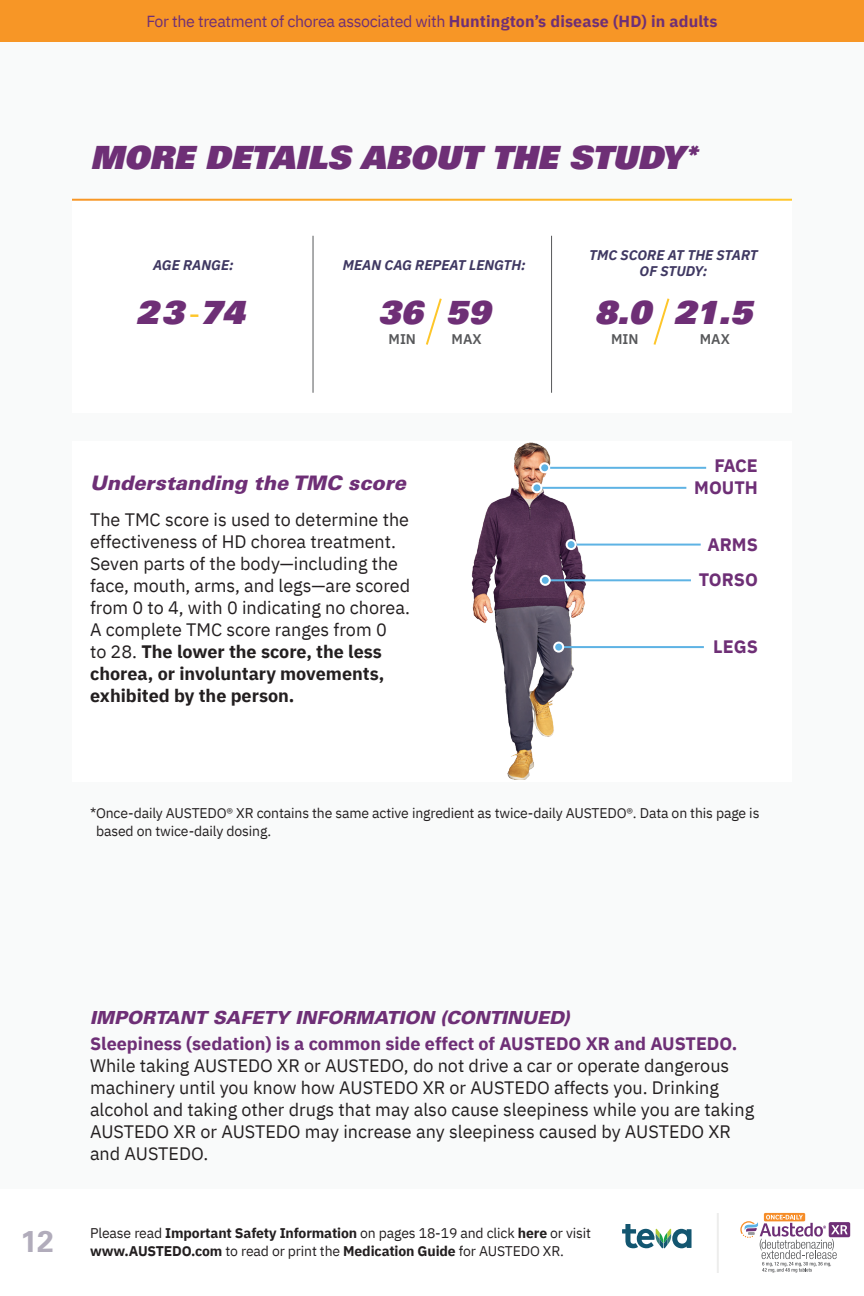
<style>
.page{position:relative;width:864px;height:1296px;background:#fff}
.page>*{position:absolute;margin:0;border:0;box-sizing:border-box;transform-origin:0 0}
.New_branding_H1{font:32px "Univers LT Pro 85 X Black Obl";color:#6e2f76}
.Headline{font:32px "Univers LT Pro 85 X Black Obl";color:#6e2f76}
.t1{font:700 30px "Univers LT Pro 65";color:#b1acbb}
.New_Branding_H2{font:italic 900 20px "Univers LT Pro 75";color:#6e2f76}
.ISI_header{font:18px/22px "IBM Plex Sans";color:#231f20}
.Body_Copy{font:18px/22px "IBM Plex Sans";color:#231f20}
.ISI_header-2{font:italic 900 18px "Univers LT Pro 75";color:#6e2f76}
.New_Branding_H2-2{font:700 18px "IBM Plex Sans";color:#6e2f76}
.t2{font:16px "IBM Plex Sans";letter-spacing:-.02em;color:#6e2f76}
.Footnote{font:14px/18px "IBM Plex Sans";letter-spacing:-.01em;color:#231f20}
.t3{font:700 14px "IBM Plex Sans";letter-spacing:-.01em;color:#231f20}
.New_Branding_H2-3{font:italic 700 14px/16px "IBM Plex Sans";color:#3f3862;text-align:center}
.New_Branding_H2-4{font:600 14px "IBM Plex Sans";color:#57585a}
.s1{font-weight:700}
.s2{font-family:"Univers LT Pro 55 Roman";color:#fec62a}
.s3{font-weight:700;color:#6e2f76}
.s4{font-weight:400}
</style>
<div class="page">
<div style="left:0;top:2px;width:864px;height:1190px;background:#f9fafa"></div>
<div style="left:0;top:0;width:864px;height:42px;background:#f79626"></div>
<div style="left:0;top:1189px;width:864px;height:107px;background:#fff"></div>
<div style="left:829px;top:1222px;width:21px;height:15px;background:#6e2f76;border-radius:2px"></div>
<svg style="left:764px;top:1213px;width:41px;height:8px"></svg>
<svg style="left:740px;top:1215px;width:108px;height:58px"></svg>
<hr style="left:717px;top:1213px;width:2px;height:60px;background:#ededec">
<svg style="left:622px;top:1224px;width:70px;height:24px"></svg>
<div style="left:72px;top:441px;width:720px;height:341px;background:#fff"></div>
<div style="left:72px;top:201px;width:720px;height:212px;background:#fff"></div>
<hr style="left:313px;top:236px;width:1px;height:157px;background:#57585a">
<hr style="left:551px;top:236px;width:1px;height:157px;background:#57585a">
<svg style="left:653px;top:298px;width:17px;height:47px"></svg>
<svg style="left:426px;top:298px;width:16px;height:47px"></svg>
<hr style="left:72px;top:199px;width:720px;height:2px;background:#fff">
<img style="left:471px;top:442px;width:157px;height:338px">
<hr style="left:547px;top:467px;width:159px;height:2px;background:#5eb3e4">
<div style="left:540px;top:463px;width:9px;height:9px;background:#5eb3e4;border-radius:50%"></div>
<div style="left:539px;top:462px;width:11px;height:11px;border:2px solid #fff;border-radius:50%"></div>
<hr style="left:537px;top:487px;width:149px;height:2px;background:#5eb3e4">
<div style="left:532px;top:483px;width:9px;height:9px;background:#5eb3e4;border-radius:50%"></div>
<div style="left:531px;top:482px;width:11px;height:11px;border:2px solid #fff;border-radius:50%"></div>
<hr style="left:571px;top:544px;width:130px;height:2px;background:#5eb3e4">
<div style="left:567px;top:540px;width:9px;height:9px;background:#5eb3e4;border-radius:50%"></div>
<div style="left:566px;top:539px;width:11px;height:11px;border:2px solid #fff;border-radius:50%"></div>
<hr style="left:545px;top:579px;width:146px;height:2px;background:#5eb3e4">
<div style="left:541px;top:576px;width:9px;height:9px;background:#5eb3e4;border-radius:50%"></div>
<div style="left:540px;top:575px;width:11px;height:11px;border:2px solid #fff;border-radius:50%"></div>
<hr style="left:558px;top:646px;width:146px;height:2px;background:#5eb3e4">
<div style="left:554px;top:643px;width:9px;height:9px;background:#5eb3e4;border-radius:50%"></div>
<div style="left:553px;top:642px;width:11px;height:11px;border:2px solid #fff;border-radius:50%"></div>
<p class="t2" style="left:146px;top:10px;width:573px">For the treatment of chorea associated with <span class="s1">Huntington’s disease (HD) in adults</span></p>
<p class="New_branding_H1" style="left:90px;top:137px;width:608px">MORE DETAILS ABOUT THE STUDY*</p>
<p class="New_Branding_H2-3" style="left:153px;top:256px;width:82px">AGE RANGE:</p>
<p class="New_Branding_H2-3" style="left:343px;top:256px;width:185px">MEAN CAG REPEAT LENGTH:</p>
<p class="New_Branding_H2-3" style="left:589px;top:246px;width:170px">TMC SCORE AT THE START<br>OF STUDY:</p>
<p class="Headline" style="left:136px;top:291px;width:111px">23<span class="s2">-</span>74</p>
<p class="Headline" style="left:378px;top:291px;width:114px">36 59</p>
<p class="Headline" style="left:595px;top:291px;width:159px">8.0 21.5</p>
<p class="New_Branding_H2-4" style="left:389px;top:328px;width:29px">MIN</p>
<p class="New_Branding_H2-4" style="left:452px;top:328px;width:32px">MAX</p>
<p class="New_Branding_H2" style="left:90px;top:469px;width:317px">Understanding the TMC score</p>
<p class="Body_Copy" style="left:90px;top:507px;width:322px">The TMC score is used to determine the effectiveness of HD chorea treatment.<br>Seven parts of the body—including the face, mouth, arms, and legs—are scored from 0 to 4, with 0 indicating no chorea.<br>A complete TMC score ranges from 0<br>to 28. <span class="s1">The lower the score, the less chorea, or involuntary movements, exhibited by the person.</span></p>
<p class="New_Branding_H2-4" style="left:611px;top:328px;width:29px">MIN</p>
<p class="New_Branding_H2-4" style="left:700px;top:328px;width:32px">MAX</p>
<p class="New_Branding_H2-2" style="left:715px;top:451px;width:45px">FACE</p>
<p class="New_Branding_H2-2" style="left:694px;top:473px;width:65px">MOUTH</p>
<p class="New_Branding_H2-2" style="left:707px;top:530px;width:52px">ARMS</p>
<p class="New_Branding_H2-2" style="left:699px;top:566px;width:61px">TORSO</p>
<p class="New_Branding_H2-2" style="left:713px;top:632px;width:46px">LEGS</p>
<p class="Footnote" style="left:96px;top:803px;width:665px;text-indent:-6px">*Once-daily AUSTEDO® XR contains the same active ingredient as twice-daily AUSTEDO®. Data on this page is based on twice-daily dosing.</p>
<p class="ISI_header-2" style="left:90px;top:1005px;width:481px">IMPORTANT SAFETY INFORMATION (CONTINUED)</p>
<p class="ISI_header" style="left:90px;top:1031px;width:666px"><span class="s3">Sleepiness (sedation) is a common side effect of AUSTEDO XR and AUSTEDO.<br></span>While taking AUSTEDO XR or AUSTEDO, do not drive a car or operate dangerous machinery until you know how AUSTEDO XR or AUSTEDO affects you. Drinking alcohol and taking other drugs that may also cause sleepiness while you are taking AUSTEDO XR or AUSTEDO may increase any sleepiness caused by AUSTEDO XR and AUSTEDO.</p>
<p class="t1" style="left:21px;top:1220px;width:35px">12</p>
<p class="Footnote" style="left:90px;top:1222px;width:503px">Please read <span class="s1">Important Safety Information</span> on pages 18-19 and click <span class="s1">here</span> or visit</p>
<p class="t3" style="left:90px;top:1239px;width:475px">www.AUSTEDO.com <span class="s4">to read or print the</span> Medication Guide <span class="s4">for AUSTEDO XR.</span></p>
</div>
